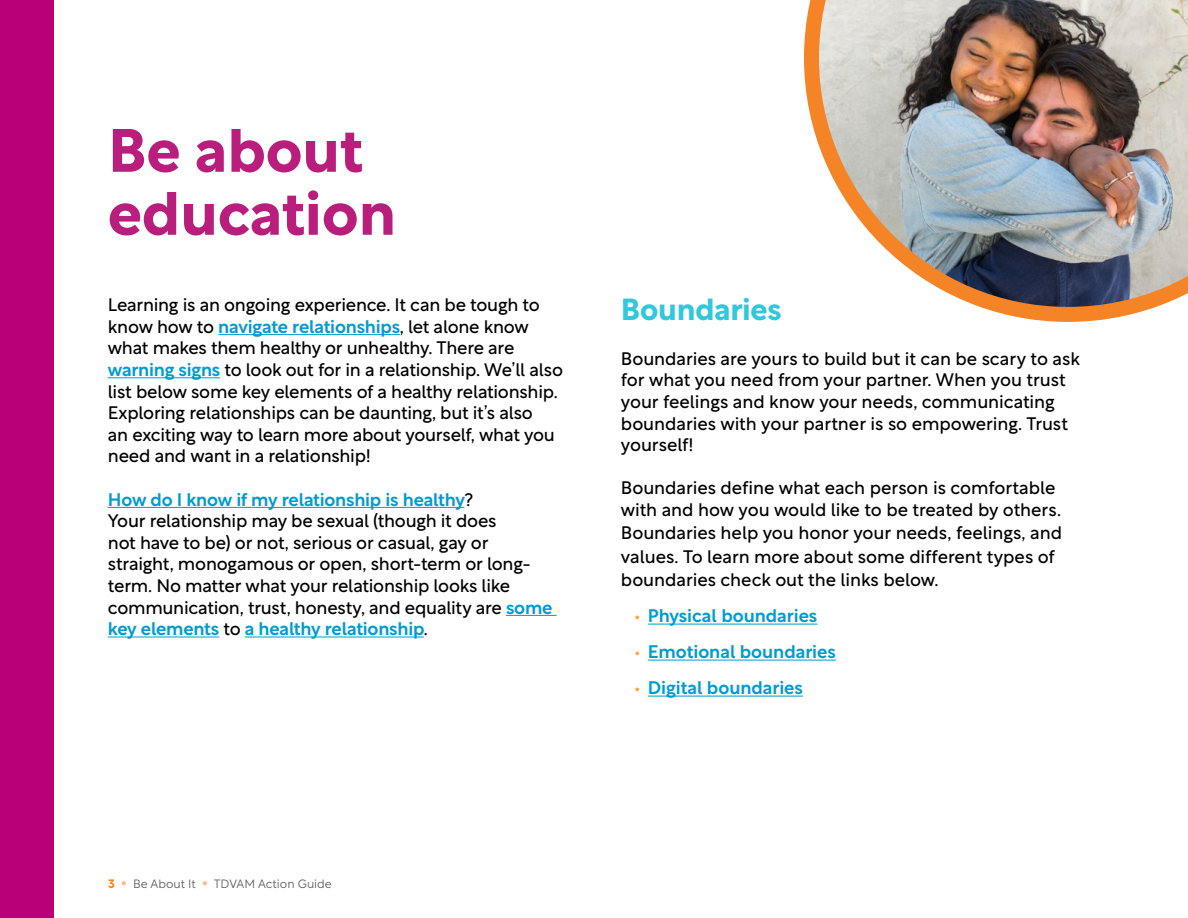
<style>
.page{position:relative;width:1188px;height:918px;background:#fff}
.page>*{position:absolute;margin:0;border:0;box-sizing:border-box;transform-origin:0 0}
.t1{font:700 60px/63px "Rotunda";color:#ba1e7c}
.t2{font:700 30px "Rotunda";letter-spacing:-.005em;color:#32c8db}
.t3{font:18px/21.6px "Rotunda";letter-spacing:-.01em;color:#000}
.t4{font:500 18px "Rotunda";letter-spacing:-.005em;color:#009cd0}
.t5{font:300 12px "Rotunda";color:#58595b}
.s1{font-weight:500;color:#009dd1}
.s2{font-weight:500;color:#009cd0}
.s3{font-size:15px;color:#ffa843}
.s4{font-weight:700;color:#f58426}
.s5{color:#fbbd8f}
</style>
<div class="page">
<hr style="left:218px;top:334px;width:182px;height:1px;background:#009dd1">
<hr style="left:108px;top:377px;width:112px;height:1px;background:#009cd0">
<hr style="left:108px;top:507px;width:356px;height:1px;background:#009cd0">
<hr style="left:506px;top:615px;width:51px;height:1px;background:#009cd0">
<hr style="left:108px;top:637px;width:111px;height:1px;background:#009cd0">
<hr style="left:245px;top:637px;width:179px;height:1px;background:#009cd0">
<hr style="left:648px;top:624px;width:169px;height:1px;background:#009cd0">
<hr style="left:648px;top:660px;width:188px;height:1px;background:#009cd0">
<hr style="left:648px;top:696px;width:155px;height:1px;background:#009cd0">
<div style="left:0;top:0;width:54px;height:918px;background:#ba0079"></div>
<img style="left:804px;top:0;width:384px;height:322px">
<h1 class="t1" style="left:108px;top:113px;width:290px">Be about education</h1>
<p class="t3" style="left:108px;top:292px;width:457px">Learning is an ongoing experience. It can be tough to know how to <span class="s1">navigate relationships</span>, let alone know what makes them healthy or unhealthy. There are <span class="s2">warning signs</span> to look out for in a relationship. We’ll also list below some key elements of a healthy relationship.<br>Exploring relationships can be daunting, but it’s also<br>an exciting way to learn more about yourself, what you need and want in a relationship!</p>
<p class="t3" style="left:108px;top:487px;width:446px"><span class="s2">How do I know if my relationship is healthy</span>?<br>Your relationship may be sexual (though it does<br>not have to be) or not, serious or casual, gay or straight, monogamous or open, short-term or long&shy;term. No matter what your relationship looks like communication, trust, honesty, and equality are <span class="s2">some key elements</span> to <span class="s2">a healthy relationship</span>.</p>
<h2 class="t2" style="left:621px;top:285px;width:162px">Boundaries</h2>
<p class="t3" style="left:621px;top:346px;width:460px">Boundaries are yours to build but it can be scary to ask for what you need from your partner. When you trust your feelings and know your needs, communicating boundaries with your partner is so empowering. Trust yourself!</p>
<p class="t3" style="left:621px;top:475px;width:442px">Boundaries define what each person is comfortable with and how you would like to be treated by others.</p>
<p class="t3" style="left:621px;top:520px;width:443px;line-height:23.4px">Boundaries help you honor your needs, feelings, and values. To learn more about some different types of boundaries check out the links below.</p>
<p class="t4" style="left:634px;top:601px;width:185px"><span class="s3">•</span> Physical boundaries</p>
<p class="t4" style="left:634px;top:637px;width:203px"><span class="s3">•</span> Emotional boundaries</p>
<p class="t4" style="left:634px;top:673px;width:170px"><span class="s3">•</span> Digital boundaries</p>
<p class="t5" style="left:108px;top:874px;width:225px"><span class="s4">3</span> <span class="s5">●</span> Be About It <span class="s5">●</span> TDVAM Action Guide</p>
</div>
